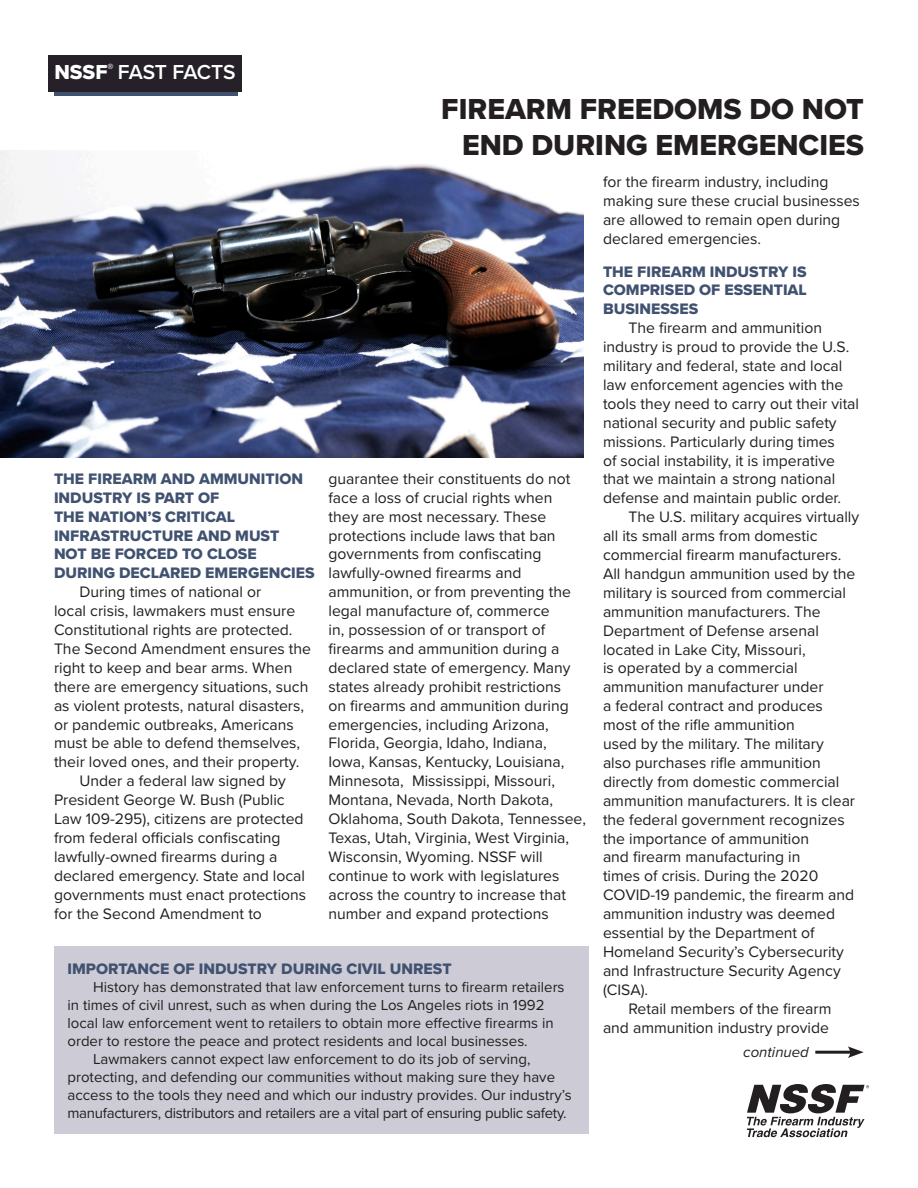
<style>
.page{position:relative;width:918px;height:1188px;background:#fff}
.page>*{position:absolute;margin:0;border:0;box-sizing:border-box;transform-origin:0 0}
.t1{font:30px/36px "Proxima Nova Extrabld";color:#231f20;text-align:right}
.t2{font:600 21px "Proxima Nova";letter-spacing:-.01em;color:#fff}
.t3{font:15.75px/18.9px "Proxima Nova";color:#231f20}
.t4{font:15.75px/18.9px "Proxima Nova Extrabld";color:#415271}
.t5{font:15px/18px "Proxima Nova";color:#231f20}
.t6{font:italic 15px "Proxima Nova";color:#231f20}
.s1{font-family:"Proxima Nova Extrabld";font-weight:400}
</style>
<div class="page">
<img style="left:0;top:150px;width:583px;height:308px">
<div style="left:54px;top:946px;width:535px;height:188px;background:#cdccd6"></div>
<hr style="left:815px;top:1051px;width:38px;height:3px;background:#231f20">
<svg style="left:848px;top:1046px;width:16px;height:12px"></svg>
<svg style="left:747px;top:1084px;width:122px;height:53px"></svg>
<svg style="left:54px;top:91px;width:183px;height:5px"></svg>
<div style="left:48px;top:55px;width:194px;height:36px;background:#262129"></div>
<p class="t2" style="left:54px;top:57px;width:183px"><span class="s1">NSSF</span><sup>®</sup> FAST FACTS</p>
<p class="t1" style="left:441px;top:91px;width:424px">FIREARM FREEDOMS DO NOT<br>END DURING EMERGENCIES</p>
<p class="t4" style="left:54px;top:469px;width:262px">THE FIREARM AND AMMUNITION<br>INDUSTRY IS PART OF<br>THE NATION’S CRITICAL<br>INFRASTRUCTURE AND MUST<br>NOT BE FORCED TO CLOSE<br>DURING DECLARED EMERGENCIES</p>
<p class="t3" style="left:54px;top:582px;width:259px;text-indent:25px">During times of national or<br>local crisis, lawmakers must ensure Constitutional rights are protected.<br>The Second Amendment ensures the right to keep and bear arms. When there are emergency situations, such as violent protests, natural disasters, or pandemic outbreaks, Americans must be able to defend themselves, their loved ones, and their property.</p>
<p class="t3" style="left:54px;top:771px;width:254px;text-indent:25px">Under a federal law signed by President George W. Bush (Public Law 109-295), citizens are protected from federal officials confiscating lawfully-owned firearms during a declared emergency. State and local governments must enact protections for the Second Amendment to</p>
<p class="t3" style="left:328px;top:468px;width:259px">guarantee their constituents do not face a loss of crucial rights when they are most necessary. These protections include laws that ban governments from confiscating lawfully-owned firearms and ammunition, or from preventing the legal manufacture of, commerce<br>in, possession of or transport of firearms and ammunition during a declared state of emergency. Many states already prohibit restrictions<br>on firearms and ammunition during emergencies, including Arizona, Florida, Georgia, Idaho, Indiana, Iowa, Kansas, Kentucky, Louisiana, Minnesota, Mississippi, Missouri, Montana, Nevada, North Dakota, Oklahoma, South Dakota, Tennessee, Texas, Utah, Virginia, West Virginia, Wisconsin, Wyoming. NSSF will continue to work with legislatures across the country to increase that number and expand protections</p>
<p class="t4" style="left:68px;top:959px;width:386px">IMPORTANCE OF INDUSTRY DURING CIVIL UNREST</p>
<p class="t5" style="left:68px;top:978px;width:499px;text-indent:26px">History has demonstrated that law enforcement turns to firearm retailers in times of civil unrest, such as when during the Los Angeles riots in 1992 local law enforcement went to retailers to obtain more effective firearms in order to restore the peace and protect residents and local businesses.</p>
<p class="t5" style="left:68px;top:1050px;width:506px;text-indent:26px">Lawmakers cannot expect law enforcement to do its job of serving, protecting, and defending our communities without making sure they have access to the tools they need and which our industry provides. Our industry’s manufacturers, distributors and retailers are a vital part of ensuring public safety.</p>
<p class="t3" style="left:603px;top:172px;width:258px">for the firearm industry, including making sure these crucial businesses are allowed to remain open during declared emergencies.</p>
<p class="t4" style="left:603px;top:262px;width:205px;text-align:justify">THE FIREARM INDUSTRY IS COMPRISED OF ESSENTIAL BUSINESSES</p>
<p class="t3" style="left:603px;top:318px;width:258px;text-indent:25px">The firearm and ammunition industry is proud to provide the U.S. military and federal, state and local law enforcement agencies with the tools they need to carry out their vital national security and public safety missions. Particularly during times<br>of social instability, it is imperative that we maintain a strong national defense and maintain public order.</p>
<p class="t3" style="left:603px;top:507px;width:258px;text-indent:25px">The U.S. military acquires virtually all its small arms from domestic commercial firearm manufacturers.<br>All handgun ammunition used by the military is sourced from commercial ammunition manufacturers. The<br>Department of Defense arsenal located in Lake City, Missouri,<br>is operated by a commercial ammunition manufacturer under<br>a federal contract and produces most of the rifle ammunition<br>used by the military. The military<br>also purchases rifle ammunition directly from domestic commercial ammunition manufacturers. It is clear the federal government recognizes the importance of ammunition<br>and firearm manufacturing in<br>times of crisis. During the 2020<br>COVID-19 pandemic, the firearm and ammunition industry was deemed essential by the Department of<br>Homeland Security’s Cybersecurity and Infrastructure Security Agency (CISA).</p>
<p class="t3" style="left:603px;top:998px;width:230px;text-align:right">Retail members of the firearm and ammunition industry provide</p>
<p class="t6" style="left:743px;top:1041px;width:67px">continued</p>
</div>
